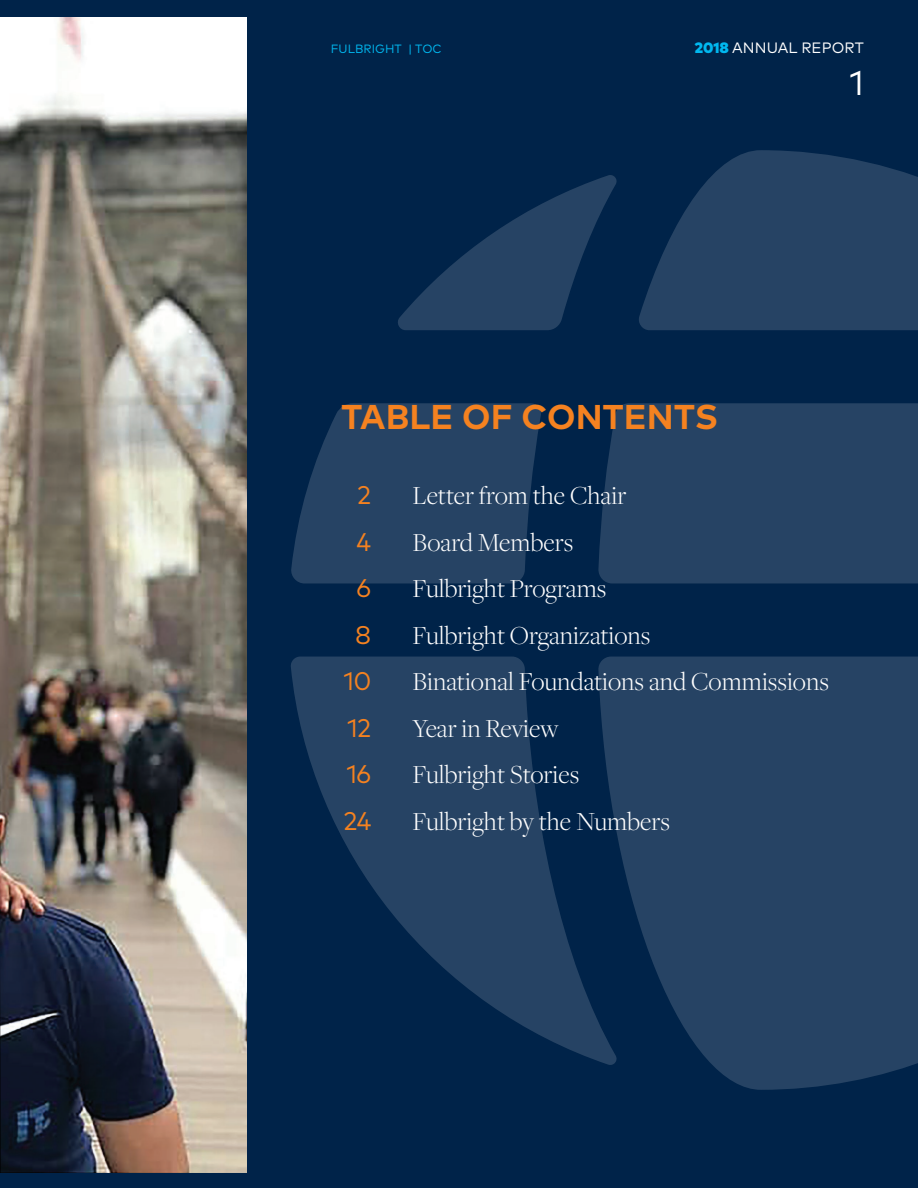
<style>
.page{position:relative;width:918px;height:1188px;background:#002349}
.page>*{position:absolute;margin:0;border:0;box-sizing:border-box;transform-origin:0 0}
.t1{font:700 34.35px "Mark Pro";letter-spacing:.005em;color:#f58220}
.t2{font:34.35px "Mark Pro";color:#fff}
.t3{font:300 27px "Freight Disp Pro";color:#fff}
.t4{font:25.5px "Mark Pro";letter-spacing:-.03em;color:#f58220}
.t5{font:15px "Mark Pro";letter-spacing:.005em;color:#fff}
.t6{font:12px "Mark Pro";letter-spacing:.005em;color:#00b8f0}
.s1{font-weight:900;color:#00b8f0}
</style>
<div class="page">
<img style="left:0;top:17px;width:246px;height:1155px">
<svg style="left:291px;top:403px;width:250px;height:180px;fill:#264364"></svg>
<svg style="left:639px;top:150px;width:279px;height:180px;fill:#264364"></svg>
<div style="left:598px;top:403px;width:320px;height:180px;background:#264364"></div>
<svg style="left:291px;top:657px;width:307px;height:404px;fill:#264364"></svg>
<svg style="left:598px;top:657px;width:320px;height:433px;fill:#264364"></svg>
<svg style="left:398px;top:175px;width:219px;height:155px"></svg>
<hr style="left:0;top:961px;width:1px;height:212px;background:#231f20">
<p class="t6" style="left:331px;top:40px;width:112px">FULBRIGHT | TOC</p>
<p class="t5" style="left:694px;top:37px;width:171px"><span class="s1">2018</span> ANNUAL REPORT</p>
<p class="t2" style="left:849px;top:57px;width:16px">1</p>
<p class="t1" style="left:341px;top:391px;width:378px">TABLE OF CONTENTS</p>
<p class="t4" style="left:357px;top:476px;width:15px">2</p>
<p class="t3" style="left:412px;top:478px;width:215px">Letter from the Chair</p>
<p class="t4" style="left:357px;top:522px;width:16px">4</p>
<p class="t3" style="left:412px;top:525px;width:162px">Board Members</p>
<p class="t4" style="left:356px;top:569px;width:16px">6</p>
<p class="t3" style="left:412px;top:571px;width:195px">Fulbright Programs</p>
<p class="t4" style="left:355px;top:615px;width:18px">8</p>
<p class="t3" style="left:412px;top:618px;width:240px">Fulbright Organizations</p>
<p class="t4" style="left:343px;top:662px;width:30px">10</p>
<p class="t3" style="left:412px;top:664px;width:418px">Binational Foundations and Commissions</p>
<p class="t4" style="left:347px;top:708px;width:25px">12</p>
<p class="t3" style="left:412px;top:711px;width:148px">Year in Review</p>
<p class="t4" style="left:346px;top:755px;width:26px">16</p>
<p class="t3" style="left:412px;top:757px;width:168px">Fulbright Stories</p>
<p class="t4" style="left:343px;top:801px;width:29px">24</p>
<p class="t3" style="left:412px;top:804px;width:259px">Fulbright by the Numbers</p>
</div>
